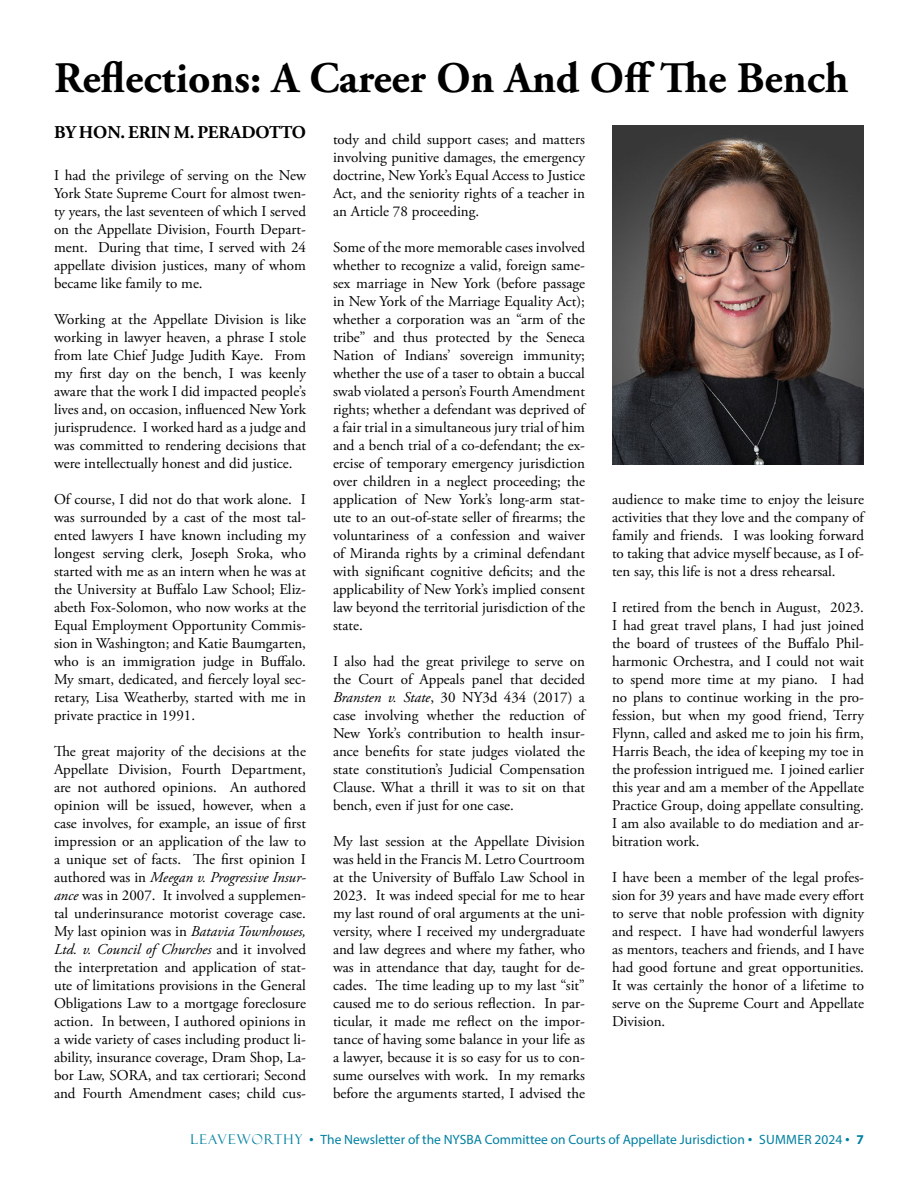
<style>
.page{position:relative;width:918px;height:1188px;background:#fff}
.page>*{position:absolute;margin:0;border:0;box-sizing:border-box;transform-origin:0 0}
.t1{font:700 43.5px "Adobe Garamond Pro";color:#000}
.t2{font:700 18px "Adobe Garamond Pro";letter-spacing:-.005em;color:#000}
.t3{font:15px/18px "Adobe Garamond Pro";color:#000;text-align:justify}
.t4{font:13.5px "Myriad Pro";color:#0080a2}
.s1{font-style:italic}
.s2{font-family:"Felix Titling"}
.s3{font-weight:700}
</style>
<div class="page">
<img style="left:612px;top:125px;width:252px;height:339px">
<h1 class="t1" style="left:54px;top:53px;width:796px">Reflections: A Career On And Off The Bench</h1>
<p class="t2" style="left:54px;top:122px;width:253px">BY HON. ERIN M. PERADOTTO</p>
<p class="t3" style="left:54px;top:167px;width:254px">I had the privilege of serving on the New York State Supreme Court for almost twen&shy;ty years, the last seventeen of which I served on the Appellate Division, Fourth Depart&shy;ment. During that time, I served with 24 appellate division justices, many of whom became like family to me.</p>
<p class="t3" style="left:54px;top:311px;width:254px">Working at the Appellate Division is like working in lawyer heaven, a phrase I stole from late Chief Judge Judith Kaye. From my first day on the bench, I was keenly aware that the work I did impacted people’s lives and, on occasion, influenced New York jurisprudence. I worked hard as a judge and was committed to rendering decisions that were intellectually honest and did justice.</p>
<p class="t3" style="left:54px;top:491px;width:254px">Of course, I did not do that work alone. I was surrounded by a cast of the most tal&shy;ented lawyers I have known including my longest serving clerk, Joseph Sroka, who started with me as an intern when he was at the University at Buffalo Law School; Eliz&shy;abeth Fox-Solomon, who now works at the Equal Employment Opportunity Commis&shy;sion in Washington; and Katie Baumgarten, who is an immigration judge in Buffalo.<br>My smart, dedicated, and fiercely loyal sec&shy;retary, Lisa Weatherby, started with me in private practice in 1991.</p>
<p class="t3" style="left:54px;top:743px;width:254px">The great majority of the decisions at the Appellate Division, Fourth Department, are not authored opinions. An authored opinion will be issued, however, when a case involves, for example, an issue of first impression or an application of the law to a unique set of facts. The first opinion I authored was in <span class="s1">Meegan v. Progressive Insur&shy;ance</span> was in 2007. It involved a supplemen&shy;tal underinsurance motorist coverage case.<br>My last opinion was in <span class="s1">Batavia Townhouses, Ltd. v. Council of Churches</span> and it involved the interpretation and application of stat&shy;ute of limitations provisions in the General Obligations Law to a mortgage foreclosure action. In between, I authored opinions in a wide variety of cases including product li&shy;ability, insurance coverage, Dram Shop, La&shy;bor Law, SORA, and tax certiorari; Second and Fourth Amendment cases; child cus-</p>
<p class="t3" style="left:333px;top:131px;width:254px">tody and child support cases; and matters involving punitive damages, the emergency doctrine, New York’s Equal Access to Justice Act, and the seniority rights of a teacher in an Article 78 proceeding.</p>
<p class="t3" style="left:333px;top:239px;width:254px">Some of the more memorable cases involved whether to recognize a valid, foreign same&shy;sex marriage in New York (before passage in New York of the Marriage Equality Act); whether a corporation was an “arm of the tribe” and thus protected by the Seneca Nation of Indians’ sovereign immunity; whether the use of a taser to obtain a buccal swab violated a person’s Fourth Amendment rights; whether a defendant was deprived of a fair trial in a simultaneous jury trial of him and a bench trial of a co-defendant; the ex&shy;ercise of temporary emergency jurisdiction over children in a neglect proceeding; the application of New York’s long-arm stat&shy;ute to an out-of-state seller of firearms; the voluntariness of a confession and waiver of Miranda rights by a criminal defendant with significant cognitive deficits; and the applicability of New York’s implied consent law beyond the territorial jurisdiction of the state.</p>
<p class="t3" style="left:333px;top:653px;width:254px">I also had the great privilege to serve on the Court of Appeals panel that decided <span class="s1">Bransten v. State</span>, 30 NY3d 434 (2017) a case involving whether the reduction of New York’s contribution to health insur&shy;ance benefits for state judges violated the state constitution’s Judicial Compensation Clause. What a thrill it was to sit on that bench, even if just for one case.</p>
<p class="t3" style="left:333px;top:833px;width:254px">My last session at the Appellate Division was held in the Francis M. Letro Courtroom at the University of Buffalo Law School in 2023. It was indeed special for me to hear my last round of oral arguments at the uni&shy;versity, where I received my undergraduate and law degrees and where my father, who was in attendance that day, taught for de&shy;cades. The time leading up to my last “sit” caused me to do serious reflection. In par&shy;ticular, it made me reflect on the impor&shy;tance of having some balance in your life as a lawyer, because it is so easy for us to con&shy;sume ourselves with work. In my remarks before the arguments started, I advised the</p>
<p class="t3" style="left:612px;top:491px;width:254px">audience to make time to enjoy the leisure activities that they love and the company of family and friends. I was looking forward to taking that advice myself because, as I of&shy;ten say, this life is not a dress rehearsal.</p>
<p class="t3" style="left:612px;top:599px;width:254px">I retired from the bench in August, 2023.<br>I had great travel plans, I had just joined the board of trustees of the Buffalo Phil&shy;harmonic Orchestra, and I could not wait to spend more time at my piano. I had no plans to continue working in the pro&shy;fession, but when my good friend, Terry Flynn, called and asked me to join his firm, Harris Beach, the idea of keeping my toe in the profession intrigued me. I joined earlier this year and am a member of the Appellate Practice Group, doing appellate consulting.<br>I am also available to do mediation and ar&shy;bitration work.</p>
<p class="t3" style="left:612px;top:869px;width:254px">I have been a member of the legal profes&shy;sion for 39 years and have made every effort to serve that noble profession with dignity and respect. I have had wonderful lawyers as mentors, teachers and friends, and I have had good fortune and great opportunities.<br>It was certainly the honor of a lifetime to serve on the Supreme Court and Appellate Division.</p>
<p class="t4" style="left:191px;top:1131px;width:675px"><span class="s2">LEAVEWORTHY •</span> The Newsletter of the NYSBA Committee on Courts of Appellate Jurisdiction <span class="s2">•</span> SUMMER 2024 <span class="s2">•</span> <span class="s3">7</span></p>
</div>
